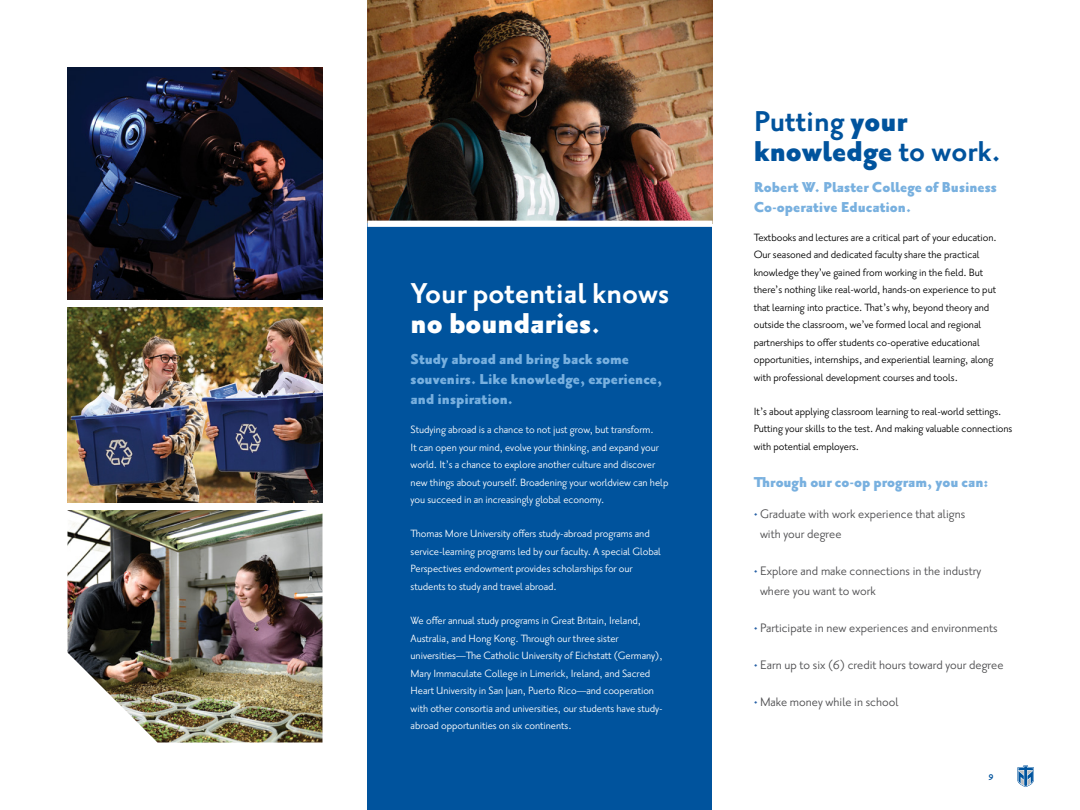
<style>
.page{position:relative;width:1080px;height:810px;background:#fff}
.page>*{position:absolute;margin:0;border:0;box-sizing:border-box;transform-origin:0 0}
.t1{font:700 35px/30px "Priori Sans OT";color:#fff}
.t2{font:700 35px/30px "Priori Sans OT";color:#00539d}
.t3{font:900 17.5px/20px "Priori Sans OT";color:#78b0df}
.t4{font:15px/20px "Priori Sans OT";color:#4d4d4f}
.t5{font:12.75px/17.5px "Priori Sans OT";letter-spacing:-.005em;color:#fff}
.t6{font:12.75px/17.5px "Priori Sans OT";letter-spacing:-.005em;color:#000}
.t7{font:700 10px "Priori Sans OT";color:#00539d}
.s1{font-weight:900}
.s2{font-size:12.5px;color:#2a63a7}
</style>
<div class="page">
<svg style="left:1017px;top:765px;width:17px;height:22px"></svg>
<img style="left:368px;top:0;width:344px;height:221px">
<div style="left:368px;top:224px;width:344px;height:586px;background:#00539d"></div>
<div style="left:368px;top:221px;width:344px;height:6px;background:#fff"></div>
<img style="left:68px;top:68px;width:254px;height:232px">
<img style="left:68px;top:510px;width:254px;height:232px">
<img style="left:68px;top:307px;width:254px;height:195px">
<h1 class="t1" style="left:411px;top:279px;width:260px">Your potential knows <span class="s1">no boundaries</span>.</h1>
<h2 class="t3" style="left:411px;top:350px;width:253px">Study abroad and bring back some souvenirs. Like knowledge, experience, and inspiration.</h2>
<p class="t5" style="left:411px;top:421px;width:259px">Studying abroad is a chance to not just grow, but transform.<br>It can open your mind, evolve your thinking, and expand your world. It’s a chance to explore another culture and discover new things about yourself. Broadening your worldview can help you succeed in an increasingly global economy.</p>
<p class="t5" style="left:411px;top:525px;width:252px">Thomas More University offers study-abroad programs and service-learning programs led by our faculty. A special Global Perspectives endowment provides scholarships for our students to study and travel abroad.</p>
<p class="t5" style="left:411px;top:612px;width:254px">We offer annual study programs in Great Britain, Ireland, Australia, and Hong Kong. Through our three sister universities—The Catholic University of Eichstatt (Germany), Mary Immaculate College in Limerick, Ireland, and Sacred Heart University in San Juan, Puerto Rico—and cooperation with other consortia and universities, our students have study&shy;abroad opportunities on six continents.</p>
<h1 class="t2" style="left:754px;top:106px;width:248px">Putting <span class="s1">your knowledge</span> to work.</h1>
<h2 class="t3" style="left:754px;top:177px;width:245px">Robert W. Plaster College of Business<br>Co-operative Education.</h2>
<p class="t6" style="left:754px;top:229px;width:245px">Textbooks and lectures are a critical part of your education.<br>Our seasoned and dedicated faculty share the practical knowledge they’ve gained from working in the field. But there’s nothing like real-world, hands-on experience to put that learning into practice. That’s why, beyond theory and outside the classroom, we’ve formed local and regional partnerships to offer students co-operative educational opportunities, internships, and experiential learning, along with professional development courses and tools.</p>
<p class="t6" style="left:754px;top:403px;width:260px">It’s about applying classroom learning to real-world settings.<br>Putting your skills to the test. And making valuable connections with potential employers.</p>
<h2 class="t3" style="left:754px;top:472px;width:236px">Through our co-op program, you can:</h2>
<p class="t4" style="left:760px;top:504px;width:207px;text-indent:-6px"><span class="s2">•</span> Graduate with work experience that aligns with your degree</p>
<p class="t4" style="left:760px;top:561px;width:223px;text-indent:-6px"><span class="s2">•</span> Explore and make connections in the industry where you want to work</p>
<p class="t4" style="left:754px;top:618px;width:245px"><span class="s2">•</span> Participate in new experiences and environments</p>
<p class="t4" style="left:754px;top:655px;width:251px"><span class="s2">•</span> Earn up to six (6) credit hours toward your degree</p>
<p class="t4" style="left:754px;top:692px;width:146px"><span class="s2">•</span> Make money while in school</p>
<p class="t7" style="left:989px;top:772px;width:7px">9</p>
</div>
